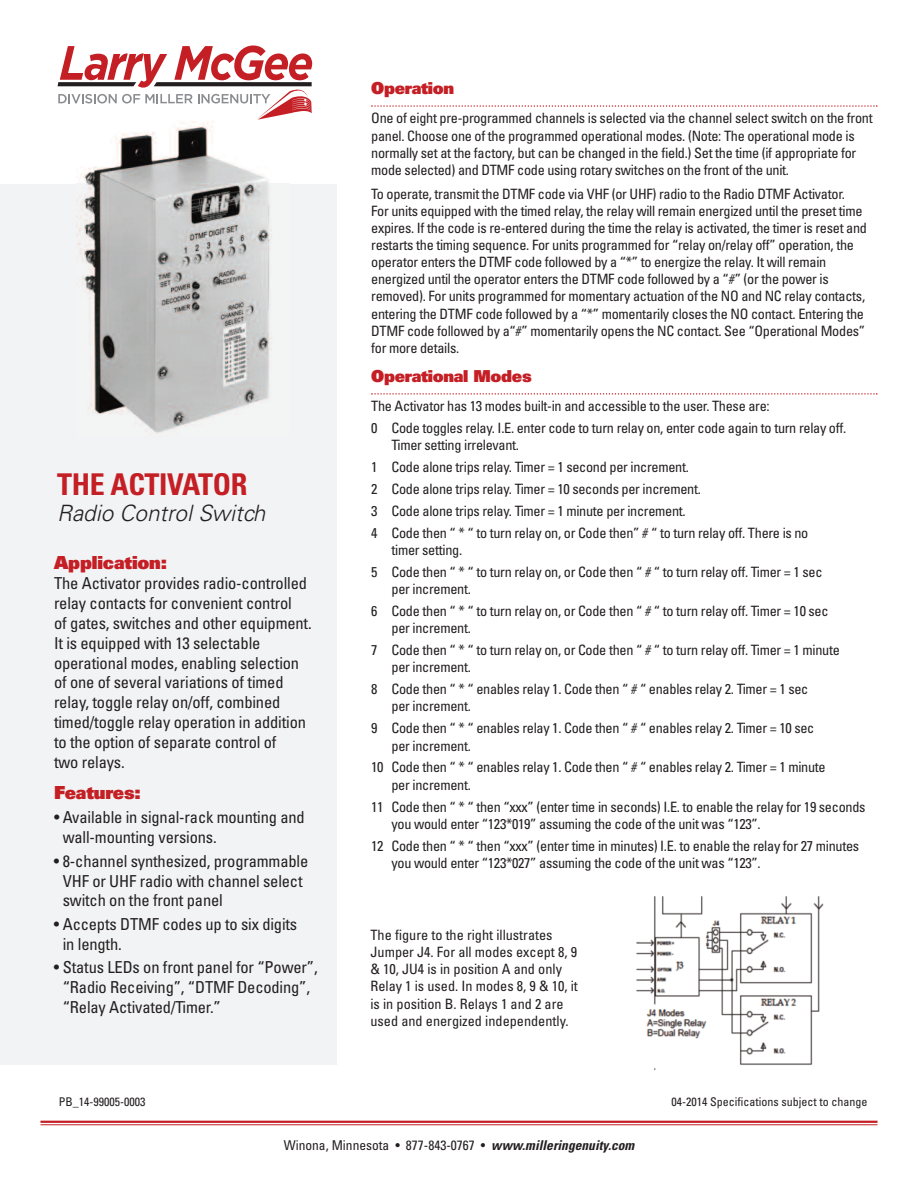
<style>
.page{position:relative;width:918px;height:1188px;background:#fff}
.page>*{position:absolute;margin:0;border:0;box-sizing:border-box;transform-origin:0 0}
.t1{font:700 condensed 30px "Univers LT Std";letter-spacing:-.015em;color:#c41f25}
.t2{font:italic 300 22.5px "Univers LT Std";color:#231f20}
.t3{font:18px "Univers LT Std X Black";letter-spacing:-.01em;color:#c41f25}
.t4{font:condensed 16.5px/19.8px "Univers LT Std";letter-spacing:-.01em;color:#231f20}
.t5{font:16.5px "Univers LT Std X Black";letter-spacing:-.02em;color:#c41f25}
.t6{font:condensed 14.25px/21.9px "Univers LT Std";letter-spacing:-.02em;color:#231f20}
.t7{font:condensed 14.25px/17.1px "Univers LT Std";color:#231f20}
.t8{font:condensed 13.5px "Univers LT Std";color:#231f20}
.t9{font:condensed 12px "Univers LT Std";color:#231f20}
.s1{font-weight:700;font-style:italic}
</style>
<div class="page">
<div style="left:0;top:184px;width:336px;height:880px;background:#f2f3f4"></div>
<svg style="left:371px;top:105px;width:507px;height:2px"></svg>
<svg style="left:371px;top:393px;width:507px;height:2px"></svg>
<svg style="left:58px;top:46px;width:254px;height:74px"></svg>
<img style="left:76px;top:121px;width:213px;height:312px">
<img style="left:636px;top:896px;width:188px;height:175px">
<hr style="left:40px;top:1121px;width:838px;height:2px;background:#c41f25">
<hr style="left:40px;top:1124px;width:838px;height:1px;background:#c41f25">
<h1 class="t1" style="left:57px;top:474px;width:192px">THE ACTIVATOR</h1>
<h2 class="t2" style="left:57px;top:504px;width:210px">Radio Control Switch</h2>
<p class="t3" style="left:54px;top:556px;width:115px">Application:</p>
<p class="t4" style="left:54px;top:575px;width:259px">The Activator provides radio-controlled relay contacts for convenient control<br>of gates, switches and other equipment.<br>It is equipped with 13 selectable operational modes, enabling selection of one of several variations of timed relay, toggle relay on/off, combined timed/toggle relay operation in addition to the option of separate control of<br>two relays.</p>
<p class="t3" style="left:54px;top:786px;width:88px">Features:</p>
<p class="t4" style="left:63px;top:809px;width:244px;text-indent:-9px">• Available in signal-rack mounting and wall-mounting versions.</p>
<p class="t4" style="left:63px;top:852px;width:247px;text-indent:-9px">• 8-channel synthesized, programmable<br>VHF or UHF radio with channel select switch on the front panel</p>
<p class="t4" style="left:63px;top:916px;width:236px;text-indent:-9px">• Accepts DTMF codes up to six digits in length.</p>
<p class="t4" style="left:63px;top:959px;width:256px;text-indent:-9px">• Status LEDs on front panel for “Power”, “Radio Receiving”, “DTMF Decoding”, “Relay Activated/Timer.”</p>
<p class="t5" style="left:371px;top:83px;width:84px">Operation</p>
<p class="t6" style="left:371px;top:111px;width:503px;line-height:17.1px">One of eight pre-programmed channels is selected via the channel select switch on the front panel. Choose one of the programmed operational modes. (Note: The operational mode is normally set at the factory, but can be changed in the field.) Set the time (if appropriate for mode selected) and DTMF code using rotary switches on the front of the unit.</p>
<p class="t6" style="left:371px;top:186px;width:497px;line-height:17.1px">To operate, transmit the DTMF code via VHF (or UHF) radio to the Radio DTMF Activator.<br>For units equipped with the timed relay, the relay will remain energized until the preset time expires. If the code is re-entered during the time the relay is activated, the timer is reset and restarts the timing sequence. For units programmed for “relay on/relay off” operation, the operator enters the DTMF code followed by a “*” to energize the relay. It will remain energized until the operator enters the DTMF code followed by a “#” (or the power is removed). For units programmed for momentary actuation of the NO and NC relay contacts, entering the DTMF code followed by a “*” momentarily closes the NO contact. Entering the DTMF code followed by a“#” momentarily opens the NC contact. See “Operational Modes” for more details.</p>
<p class="t5" style="left:371px;top:370px;width:162px">Operational Modes</p>
<p class="t6" style="left:371px;top:396px;width:477px">The Activator has 13 modes built-in and accessible to the user. These are:<br>0 Code toggles relay. I.E. enter code to turn relay on, enter code again to turn relay off.</p>
<p class="t6" style="left:371px;top:435px;width:439px;text-indent:20px">Timer setting irrelevant.<br>1 Code alone trips relay. Timer = 1 second per increment.<br>2 Code alone trips relay. Timer = 10 seconds per increment.<br>3 Code alone trips relay. Timer = 1 minute per increment.<br>4 Code then “ * “ to turn relay on, or Code then” # “ to turn relay off. There is no</p>
<p class="t6" style="left:371px;top:540px;width:453px;text-indent:20px">timer setting.<br>5 Code then “ * “ to turn relay on, or Code then “ # “ to turn relay off. Timer = 1 sec</p>
<p class="t6" style="left:371px;top:579px;width:459px;text-indent:20px">per increment.<br>6 Code then “ * “ to turn relay on, or Code then “ # “ to turn relay off. Timer = 10 sec</p>
<p class="t6" style="left:371px;top:619px;width:470px;text-indent:20px">per increment.<br>7 Code then “ * “ to turn relay on, or Code then “ # “ to turn relay off. Timer = 1 minute</p>
<p class="t6" style="left:371px;top:658px;width:439px;text-indent:20px">per increment.<br>8 Code then “ * “ enables relay 1. Code then “ # “ enables relay 2. Timer = 1 sec</p>
<p class="t6" style="left:371px;top:697px;width:445px;text-indent:20px">per increment.<br>9 Code then “ * “ enables relay 1. Code then “ # “ enables relay 2. Timer = 10 sec</p>
<p class="t6" style="left:371px;top:736px;width:456px;text-indent:20px">per increment.<br>10 Code then “ * “ enables relay 1. Code then “ # “ enables relay 2. Timer = 1 minute</p>
<p class="t6" style="left:371px;top:775px;width:496px;text-indent:20px">per increment.<br>11 Code then “ * “ then “xxx” (enter time in seconds) I.E. to enable the relay for 19 seconds</p>
<p class="t6" style="left:371px;top:814px;width:489px;text-indent:20px">you would enter “123*019” assuming the code of the unit was “123”.<br>12 Code then “ * “ then “xxx” (enter time in minutes) I.E. to enable the relay for 27 minutes</p>
<p class="t6" style="left:391px;top:853px;width:371px">you would enter “123*027” assuming the code of the unit was “123”.</p>
<p class="t7" style="left:370px;top:928px;width:209px">The figure to the right illustrates Jumper J4. For all modes except 8, 9 &amp; 10, JU4 is in position A and only Relay 1 is used. In modes 8, 9 &amp; 10, it is in position B. Relays 1 and 2 are used and energized independently.</p>
<p class="t9" style="left:59px;top:1097px;width:88px">PB_14-99005-0003</p>
<p class="t9" style="left:672px;top:1097px;width:197px">04-2014 Specifications subject to change</p>
<p class="t8" style="left:284px;top:1140px;width:352px">Winona, Minnesota • 877-843-0767 • <span class="s1">www.milleringenuity.com</span></p>
</div>
